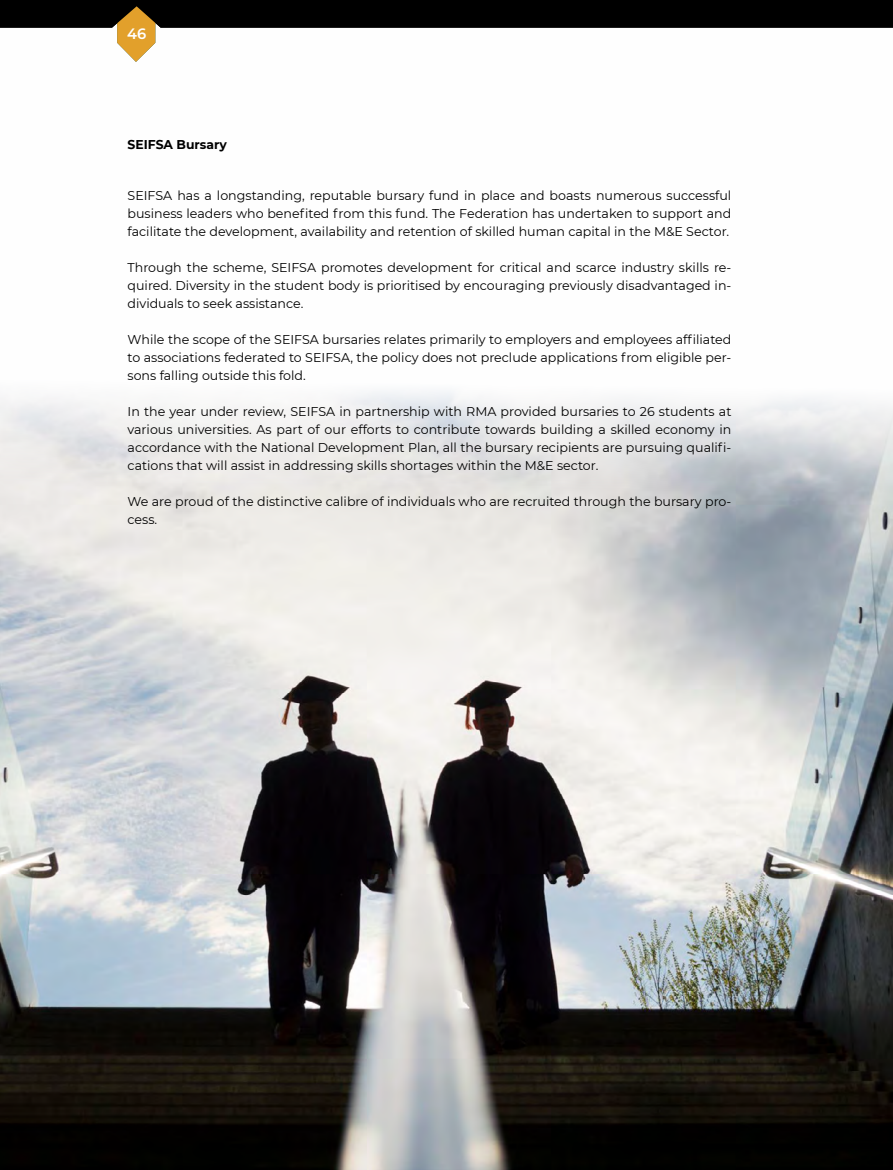
<style>
.page{position:relative;width:893px;height:1170px;background:#fff}
.page>*{position:absolute;margin:0;border:0;box-sizing:border-box;transform-origin:0 0}
.t1{font:600 15px "Montserrat";color:#fff}
.t2{font:12.75px/18px "Montserrat";color:#000;text-align:justify}
.t3{font:700 12.75px "Montserrat";color:#000}
</style>
<div class="page">
<img style="left:0;top:391px;width:893px;height:778px">
<svg style="left:0;top:0;width:893px;height:62px"></svg>
<p class="t1" style="left:127px;top:23px;width:21px">46</p>
<p class="t3" style="left:128px;top:135px;width:101px">SEIFSA Bursary</p>
<p class="t2" style="left:128px;top:185px;width:605px">SEIFSA has a longstanding, reputable bursary fund in place and boasts numerous successful business leaders who benefited from this fund. The Federation has undertaken to support and facilitate the development, availability and retention of skilled human capital in the M&amp;E Sector.</p>
<p class="t2" style="left:128px;top:257px;width:605px">Through the scheme, SEIFSA promotes development for critical and scarce industry skills re&shy;quired. Diversity in the student body is prioritised by encouraging previously disadvantaged in&shy;dividuals to seek assistance.</p>
<p class="t2" style="left:128px;top:329px;width:605px">While the scope of the SEIFSA bursaries relates primarily to employers and employees affiliated to associations federated to SEIFSA, the policy does not preclude applications from eligible per&shy;sons falling outside this fold.</p>
<p class="t2" style="left:128px;top:401px;width:605px">In the year under review, SEIFSA in partnership with RMA provided bursaries to 26 students at various universities. As part of our efforts to contribute towards building a skilled economy in accordance with the National Development Plan, all the bursary recipients are pursuing qualifi&shy;cations that will assist in addressing skills shortages within the M&amp;E sector.</p>
<p class="t2" style="left:128px;top:491px;width:605px">We are proud of the distinctive calibre of individuals who are recruited through the bursary pro&shy;cess.</p>
</div>
